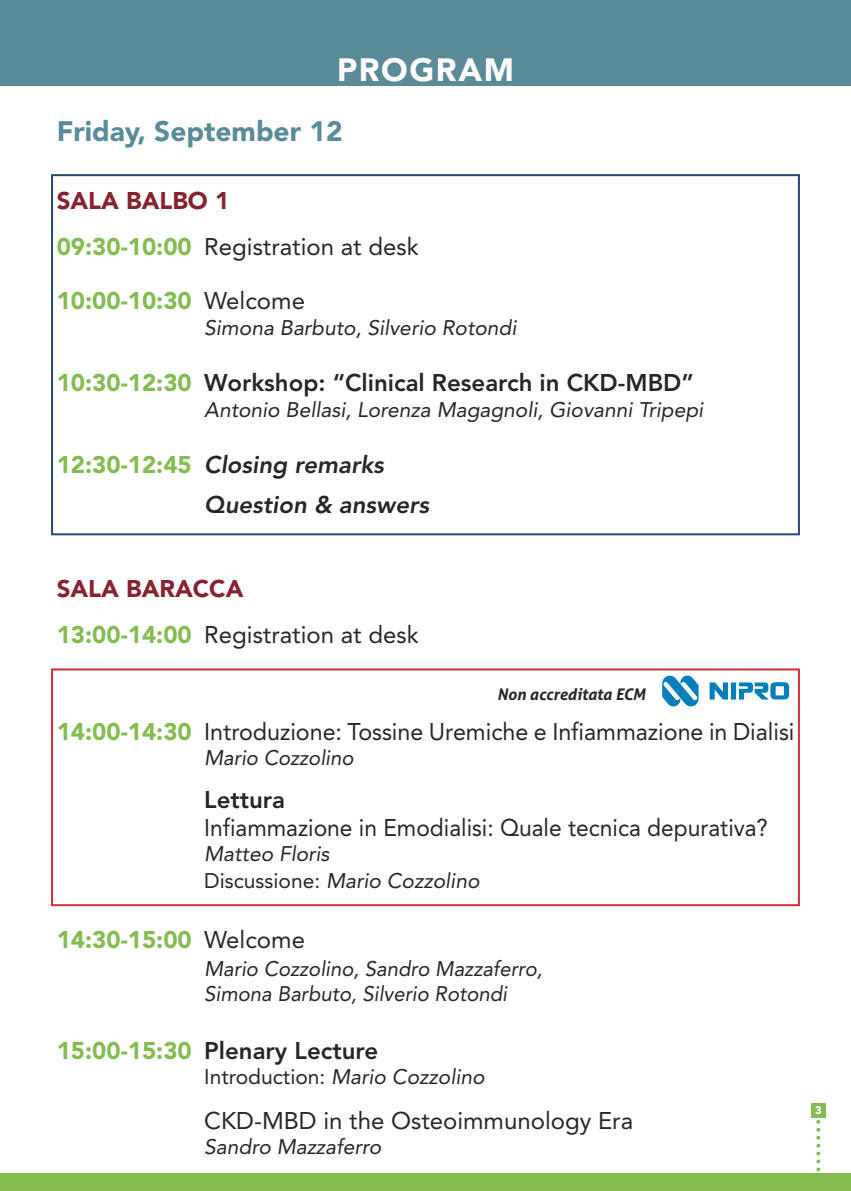
<style>
.page{position:relative;width:851px;height:1191px;background:#fff}
.page>*{position:absolute;margin:0;border:0;box-sizing:border-box;transform-origin:0 0}
.t1{font:900 32px "Avenir LT Std";letter-spacing:.05em;color:#fff}
.t2{font:900 28px "Avenir LT Std";color:#5a8b99}
.t3{font:24px/46px "Avenir LT Std";color:#272627}
.t4{font:800 24px "Avenir LT Std";color:#272627}
.t5{font:24px "Avenir LT Std";color:#272627;scale:.95 1}
.t6{font:italic 800 24px/40px "Avenir LT Std";color:#272627}
.t7{font:900 24px "Avenir LT Std";color:#85bc51}
.t8{font:italic 21px/27.2px "Avenir LT Std";color:#272627}
.t9{font:italic 700 16px "Aller";color:#272627}
.t10{font:900 11px "Avenir LT Std";color:#fff}
.s1{font-weight:900;color:#872330}
.s2{font-weight:900;color:#85bc51}
.s3{font-weight:400;color:#272627}
.s4{font-weight:900;font-style:normal;color:#85bc51}
.s5{font-style:normal}
</style>
<div class="page">
<div style="left:0;top:0;width:850px;height:85px;background:#5a8b99"></div>
<div style="left:0;top:1174px;width:850px;height:17px;background:#85bc51"></div>
<svg style="left:816px;top:1117px;width:4px;height:57px"></svg>
<div style="left:811px;top:1103px;width:14px;height:14px;background:#85bc51"></div>
<div style="left:51px;top:174px;width:748px;height:361px;border:2px solid #274772"></div>
<div style="left:51px;top:668px;width:748px;height:238px;border:2px solid #d12f3b"></div>
<svg style="left:662px;top:675px;width:36px;height:31px"></svg>
<svg style="left:709px;top:682px;width:80px;height:17px"></svg>
<h1 class="t1" style="left:337px;top:57px;width:178px">PROGRAM</h1>
<h2 class="t2" style="left:57px;top:120px;width:287px">Friday, September 12</h2>
<p class="t3" style="left:57px;top:180px;width:363px"><span class="s1">SALA BALBO 1<br></span><span class="s2">09:30-10:00</span> Registration at desk</p>
<p class="t7" style="left:57px;top:291px;width:250px">10:00-10:30 <span class="s3">Welcome</span></p>
<p class="t8" style="left:204px;top:316px;width:314px">Simona Barbuto, Silverio Rotondi</p>
<p class="t4" style="left:57px;top:373px;width:638px"><span class="s2">10:30-12:30</span> Workshop: “Clinical Research in CKD-MBD”</p>
<p class="t8" style="left:204px;top:398px;width:500px">Antonio Bellasi, Lorenza Magagnoli, Giovanni Tripepi</p>
<p class="t6" style="left:204px;top:447px;width:226px;text-indent:-147px"><span class="s4">12:30-12:45</span> Closing remarks<br>Question &amp; answers</p>
<p class="t3" style="left:57px;top:568px;width:363px"><span class="s1">SALA BARACCA<br></span><span class="s2">13:00-14:00</span> Registration at desk</p>
<p class="t9" style="left:497px;top:684px;width:150px">Non accreditata ECM</p>
<p class="t3" style="left:57px;top:710px;width:739px"><span class="s2">14:00-14:30</span> Introduzione: Tossine Uremiche e Infiammazione in Dialisi</p>
<p class="t8" style="left:204px;top:746px;width:151px">Mario Cozzolino</p>
<p class="t4" style="left:204px;top:789px;width:82px">Lettura</p>
<p class="t5" style="left:204px;top:817px;width:594px">Infiammazione in Emodialisi: Quale tecnica depurativa?</p>
<p class="t8" style="left:204px;top:842px;width:277px">Matteo Floris<br><span class="s5">Discussione:</span> Mario Cozzolino</p>
<p class="t7" style="left:57px;top:929px;width:250px">14:30-15:00 <span class="s3">Welcome</span></p>
<p class="t8" style="left:204px;top:957px;width:339px;line-height:25.6px">Mario Cozzolino, Sandro Mazzaferro,<br>Simona Barbuto, Silverio Rotondi</p>
<p class="t4" style="left:57px;top:1040px;width:323px"><span class="s2">15:00-15:30</span> Plenary Lecture</p>
<p class="t8" style="left:204px;top:1065px;width:282px"><span class="s5">Introduction:</span> Mario Cozzolino</p>
<p class="t3" style="left:204px;top:1099px;width:430px">CKD-MBD in the Osteoimmunology Era</p>
<p class="t8" style="left:204px;top:1135px;width:179px">Sandro Mazzaferro</p>
<p class="t10" style="left:815px;top:1105px;width:8px">3</p>
</div>
